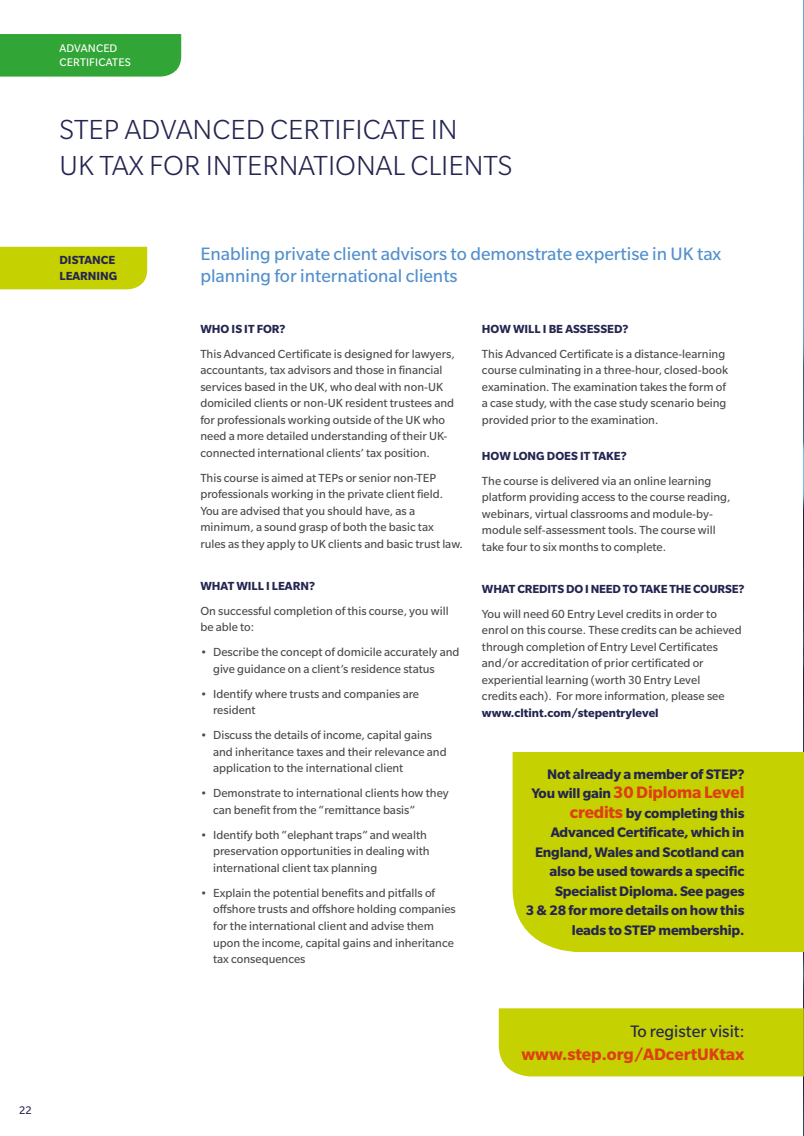
<style>
.page{position:relative;width:804px;height:1136px;background:#fff}
.page>*{position:absolute;margin:0;border:0;box-sizing:border-box;transform-origin:0 0}
.t1{font:300 30px/36px "Slate Std";color:#242550}
.t2{font:19.5px/22.5px "Slate Std";color:#5390cd}
.t3{font:700 18px "Slate Std";color:#de3e14}
.t4{font:18px "Slate Std";color:#242550}
.t5{font:700 15px/19.5px "Slate Std";letter-spacing:-.01em;color:#242550;text-align:right}
.t6{font:12.75px/16.5px "Slate Std";color:#4a4a49}
.t7{font:700 12.75px/16.5px "Slate Std";color:#242550}
.t8{font:12px/14.4px "Slate Std";letter-spacing:.01em;color:#fff}
.t9{font:12px "Slate Std";color:#242550}
.s1{font-size:15px;color:#242550}
.s2{font-size:18px;color:#de3e14}
</style>
<div class="page">
<img style="left:803px;top:0;width:1px;height:1135px">
<div style="left:0;top:34px;width:181px;height:43px;background:#31a636"></div>
<div style="left:0;top:247px;width:147px;height:42px;background:#c5d100"></div>
<div style="left:499px;top:1008px;width:304px;height:68px;background:#c5d100"></div>
<div style="left:512px;top:752px;width:292px;height:199px;background:#c5d100"></div>
<p class="t8" style="left:60px;top:41px;width:73px">ADVANCED<br>CERTIFICATES</p>
<h1 class="t1" style="left:60px;top:111px;width:454px">STEP ADVANCED CERTIFICATE IN<br>UK TAX FOR INTERNATIONAL CLIENTS</h1>
<p class="t7" style="left:60px;top:251px;width:59px">DISTANCE<br>LEARNING</p>
<p class="t9" style="left:19px;top:1104px;width:14px">22</p>
<h2 class="t2" style="left:200px;top:242px;width:522px">Enabling private client advisors to demonstrate expertise in UK tax planning for international clients</h2>
<p class="t7" style="left:200px;top:320px;width:87px">WHO IS IT FOR?</p>
<p class="t6" style="left:200px;top:345px;width:256px">This Advanced Certificate is designed for lawyers, accountants, tax advisors and those in financial services based in the UK, who deal with non-UK domiciled clients or non-UK resident trustees and for professionals working outside of the UK who need a more detailed understanding of their UK&shy;connected international clients’ tax position.</p>
<p class="t6" style="left:200px;top:469px;width:264px">This course is aimed at TEPs or senior non-TEP professionals working in the private client field.<br>You are advised that you should have, as a minimum, a sound grasp of both the basic tax<br>rules as they apply to UK clients and basic trust law.</p>
<p class="t7" style="left:200px;top:577px;width:116px">WHAT WILL I LEARN?</p>
<p class="t6" style="left:200px;top:602px;width:250px">On successful completion of this course, you will be able to:</p>
<p class="t6" style="left:213px;top:644px;width:248px;text-indent:-13px">• Describe the concept of domicile accurately and give guidance on a client’s residence status</p>
<p class="t6" style="left:213px;top:685px;width:207px;text-indent:-13px">• Identify where trusts and companies are resident</p>
<p class="t6" style="left:213px;top:727px;width:235px;text-indent:-13px">• Discuss the details of income, capital gains and inheritance taxes and their relevance and application to the international client</p>
<p class="t6" style="left:213px;top:785px;width:237px;text-indent:-13px">• Demonstrate to international clients how they can benefit from the “remittance basis”</p>
<p class="t6" style="left:213px;top:826px;width:218px;text-indent:-13px">• Identify both “elephant traps” and wealth preservation opportunities in dealing with international client tax planning</p>
<p class="t6" style="left:213px;top:884px;width:244px;text-indent:-13px">• Explain the potential benefits and pitfalls of offshore trusts and offshore holding companies for the international client and advise them upon the income, capital gains and inheritance tax consequences</p>
<p class="t7" style="left:482px;top:320px;width:148px">HOW WILL I BE ASSESSED?</p>
<p class="t6" style="left:482px;top:345px;width:248px">This Advanced Certificate is a distance-learning course culminating in a three-hour, closed-book examination. The examination takes the form of a case study, with the case study scenario being provided prior to the examination.</p>
<p class="t7" style="left:482px;top:447px;width:146px">HOW LONG DOES IT TAKE?</p>
<p class="t6" style="left:482px;top:472px;width:250px">The course is delivered via an online learning platform providing access to the course reading, webinars, virtual classrooms and module-by&shy;module self-assessment tools. The course will take four to six months to complete.</p>
<p class="t7" style="left:482px;top:580px;width:264px">WHAT CREDITS DO I NEED TO TAKE THE COURSE?</p>
<p class="t6" style="left:482px;top:605px;width:261px">You will need 60 Entry Level credits in order to enrol on this course. These credits can be achieved through completion of Entry Level Certificates and/or accreditation of prior certificated or experiential learning (worth 30 Entry Level<br>credits each). For more information, please see</p>
<p class="t7" style="left:482px;top:704px;width:178px">www.cltint.com/stepentrylevel</p>
<p class="t5" style="left:547px;top:764px;width:199px">Not already a member of STEP?</p>
<h3 class="t3" style="left:531px;top:782px;width:214px"><span class="s1">You will gain</span> 30 Diploma Level</h3>
<p class="t5" style="left:526px;top:803px;width:220px"><span class="s2">credits</span> by completing this<br>Advanced Certificate, which in<br>England, Wales and Scotland can also be used towards a specific<br>Specialist Diploma. See pages<br>3 &amp; 28 for more details on how this leads to STEP membership.</p>
<h3 class="t4" style="left:630px;top:1021px;width:115px">To register visit:</h3>
<h3 class="t3" style="left:521px;top:1043px;width:224px">www.step.org/ADcertUKtax</h3>
</div>
